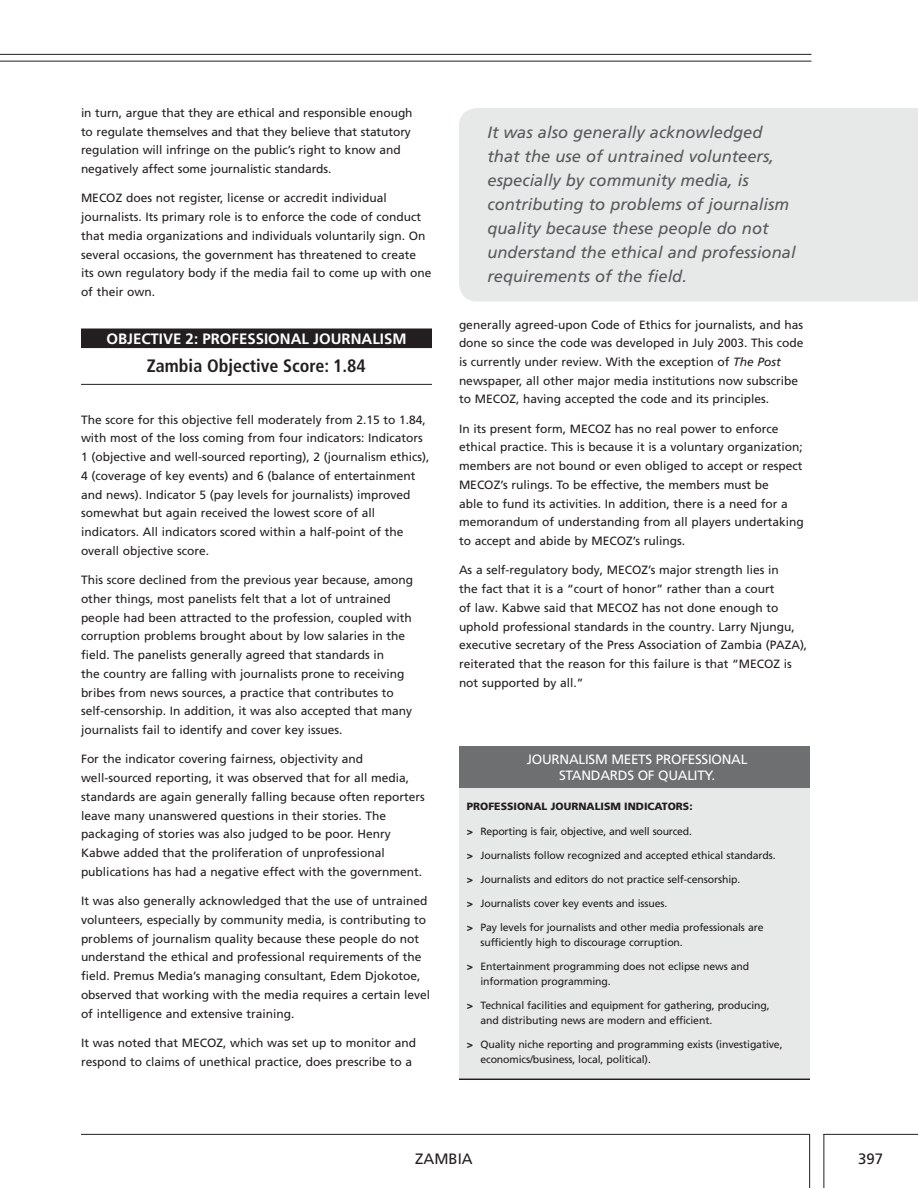
<style>
.page{position:relative;width:918px;height:1188px;background:#fff}
.page>*{position:absolute;margin:0;border:0;box-sizing:border-box;transform-origin:0 0}
.t1{font:700 condensed 18px "Frutiger";color:#231f20}
.t2{font:italic 16.5px/24px "Frutiger LT Pro";color:#58595b}
.t3{font:700 15px "Frutiger LT Pro";color:#fff}
.t4{font:15px "Frutiger LT Pro";color:#231f20}
.t5{font:13.5px "Frutiger LT Pro";color:#fff}
.t6{font:12px/18.8px "Frutiger LT Pro";color:#231f20}
.t7{font:10.5px/15px "Frutiger LT Pro";letter-spacing:-.01em;color:#231f20}
.t8{font:900 10.5px "Frutiger";color:#231f20}
.s1{font-style:italic}
.s2{font-family:"Frutiger";font-weight:900}
</style>
<div class="page">
<hr style="left:81px;top:1134px;width:729px;height:1px;background:#231f20">
<hr style="left:809px;top:1134px;width:1px;height:54px;background:#231f20">
<hr style="left:823px;top:1134px;width:1px;height:54px;background:#231f20">
<hr style="left:823px;top:1134px;width:95px;height:1px;background:#231f20">
<hr style="left:0;top:61px;width:812px;height:1px;background:#231f20">
<hr style="left:0;top:54px;width:812px;height:1px;background:#231f20">
<div style="left:81px;top:328px;width:351px;height:16px;background:#231f20"></div>
<div style="left:81px;top:343px;width:351px;height:5px;background:#231f20"></div>
<hr style="left:81px;top:384px;width:351px;height:1px;background:#231f20">
<div style="left:459px;top:780px;width:351px;height:298px;background:#e7e8e8"></div>
<div style="left:459px;top:746px;width:351px;height:42px;background:#6d6f71"></div>
<hr style="left:459px;top:1078px;width:351px;height:2px;background:#231f20">
<div style="left:459px;top:108px;width:459px;height:194px;background:#e7e8e8"></div>
<p class="t6" style="left:81px;top:104px;width:333px">in turn, argue that they are ethical and responsible enough to regulate themselves and that they believe that statutory regulation will infringe on the public’s right to know and negatively affect some journalistic standards.</p>
<p class="t6" style="left:81px;top:189px;width:352px">MECOZ does not register, license or accredit individual journalists. Its primary role is to enforce the code of conduct that media organizations and individuals voluntarily sign. On several occasions, the government has threatened to create its own regulatory body if the media fail to come up with one of their own.</p>
<p class="t3" style="left:106px;top:329px;width:21px">OBJECTIVE</p>
<p class="t3" style="left:186px;top:329px;width:35px">2: PROFESSIONAL</p>
<p class="t3" style="left:313px;top:329px;width:17px">JOURNALISM</p>
<h1 class="t1" style="left:147px;top:355px;width:221px">Zambia Objective Score: 1.84</h1>
<p class="t6" style="left:81px;top:410px;width:350px">The score for this objective fell moderately from 2.15 to 1.84, with most of the loss coming from four indicators: Indicators 1 (objective and well-sourced reporting), 2 (journalism ethics), 4 (coverage of key events) and 6 (balance of entertainment and news). Indicator 5 (pay levels for journalists) improved somewhat but again received the lowest score of all indicators. All indicators scored within a half-point of the overall objective score.</p>
<p class="t6" style="left:81px;top:571px;width:334px">This score declined from the previous year because, among other things, most panelists felt that a lot of untrained people had been attracted to the profession, coupled with corruption problems brought about by low salaries in the field. The panelists generally agreed that standards in<br>the country are falling with journalists prone to receiving bribes from news sources, a practice that contributes to self-censorship. In addition, it was also accepted that many journalists fail to identify and cover key issues.</p>
<p class="t6" style="left:81px;top:750px;width:345px">For the indicator covering fairness, objectivity and well-sourced reporting, it was observed that for all media, standards are again generally falling because often reporters leave many unanswered questions in their stories. The packaging of stories was also judged to be poor. Henry Kabwe added that the proliferation of unprofessional publications has had a negative effect with the government.</p>
<p class="t6" style="left:81px;top:892px;width:351px">It was also generally acknowledged that the use of untrained volunteers, especially by community media, is contributing to problems of journalism quality because these people do not understand the ethical and professional requirements of the field. Premus Media’s managing consultant, Edem Djokotoe, observed that working with the media requires a certain level of intelligence and extensive training.</p>
<p class="t6" style="left:81px;top:1033px;width:337px">It was noted that MECOZ, which was set up to monitor and respond to claims of unethical practice, does prescribe to a</p>
<p class="t2" style="left:488px;top:121px;width:310px">It was also generally acknowledged that the use of untrained volunteers, especially by community media, is contributing to problems of journalism quality because these people do not understand the ethical and professional requirements of the field.</p>
<p class="t6" style="left:459px;top:315px;width:346px">generally agreed-upon Code of Ethics for journalists, and has done so since the code was developed in July 2003. This code is currently under review. With the exception of <span class="s1">The Post </span>newspaper, all other major media institutions now subscribe to MECOZ, having accepted the code and its principles.</p>
<p class="t6" style="left:459px;top:419px;width:346px">In its present form, MECOZ has no real power to enforce ethical practice. This is because it is a voluntary organization; members are not bound or even obliged to accept or respect MECOZ’s rulings. To be effective, the members must be<br>able to fund its activities. In addition, there is a need for a memorandum of understanding from all players undertaking to accept and abide by MECOZ’s rulings.</p>
<p class="t6" style="left:459px;top:561px;width:350px">As a self-regulatory body, MECOZ’s major strength lies in<br>the fact that it is a “court of honor” rather than a court<br>of law. Kabwe said that MECOZ has not done enough to uphold professional standards in the country. Larry Njungu, executive secretary of the Press Association of Zambia (PAZA), reiterated that the reason for this failure is that “MECOZ is not supported by all.”</p>
<p class="t5" style="left:527px;top:751px;width:7px">Journalism</p>
<p class="t5" style="left:611px;top:751px;width:4px">meets</p>
<p class="t5" style="left:656px;top:751px;width:2px">professional</p>
<p class="t5" style="left:559px;top:768px;width:2px">standards</p>
<p class="t5" style="left:638px;top:768px;width:34px">of quality</p>
<p class="t5" style="left:712px;top:768px;width:5px">.</p>
<p class="t8" style="left:467px;top:800px;width:227px">PROFESSIONAL JOURNALISM INDICATORS:</p>
<p class="t7" style="left:467px;top:824px;width:227px"><span class="s2">&gt;</span> Reporting is fair, objective, and well sourced.</p>
<p class="t7" style="left:467px;top:848px;width:310px"><span class="s2">&gt;</span> Journalists follow recognized and accepted ethical standards.</p>
<p class="t7" style="left:467px;top:872px;width:275px"><span class="s2">&gt;</span> Journalists and editors do not practice self-censorship.</p>
<p class="t7" style="left:467px;top:896px;width:202px"><span class="s2">&gt;</span> Journalists cover key events and issues.</p>
<p class="t7" style="left:480px;top:920px;width:285px;text-indent:-14px"><span class="s2">&gt;</span> Pay levels for journalists and other media professionals are sufficiently high to discourage corruption.</p>
<p class="t7" style="left:480px;top:959px;width:270px;text-indent:-14px"><span class="s2">&gt;</span> Entertainment programming does not eclipse news and information programming.</p>
<p class="t7" style="left:480px;top:998px;width:291px;text-indent:-14px"><span class="s2">&gt;</span> Technical facilities and equipment for gathering, producing, and distributing news are modern and efficient.</p>
<p class="t7" style="left:480px;top:1037px;width:304px;text-indent:-14px"><span class="s2">&gt;</span> Quality niche reporting and programming exists (investigative, economics/business, local, political).</p>
<p class="t4" style="left:415px;top:1150px;width:20px">Zambia</p>
<p class="t4" style="left:858px;top:1150px;width:27px">397</p>
</div>
